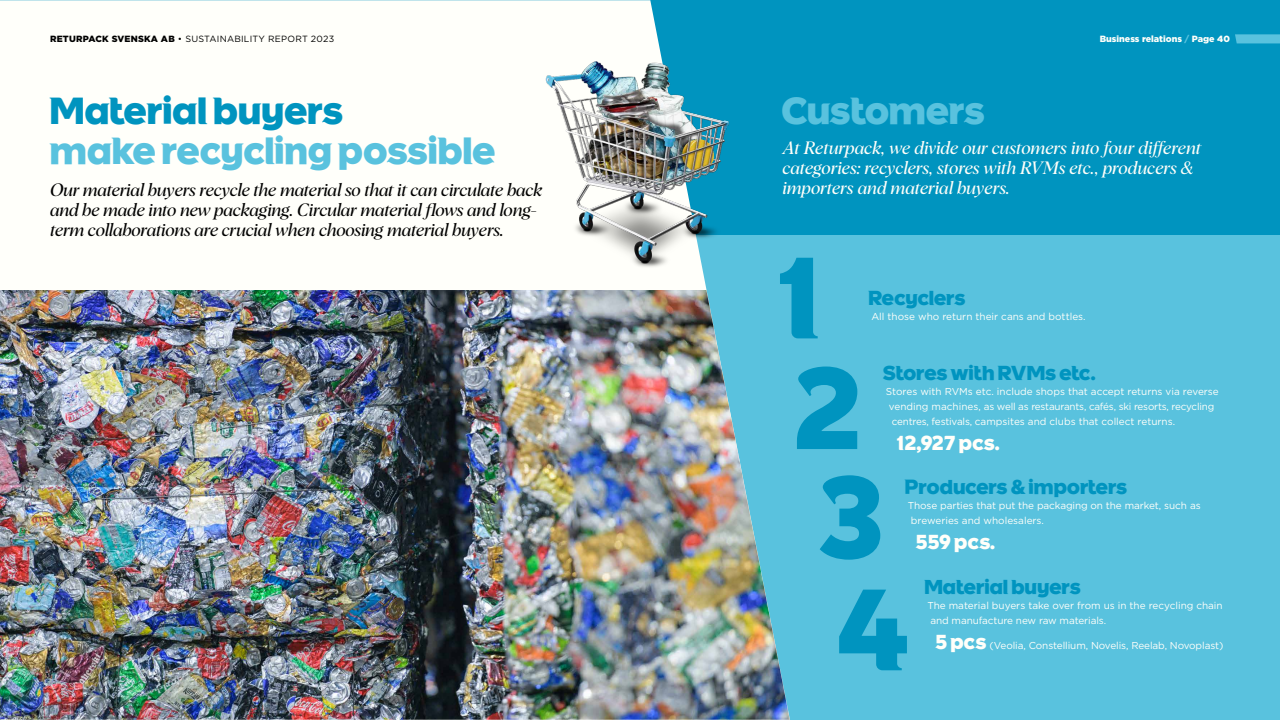
<style>
.page{position:relative;width:1280px;height:720px;background:#0094bf}
.page>*{position:absolute;margin:0;border:0;box-sizing:border-box;transform-origin:0 0}
.t1{font:900 37.5px "Pantamera";color:#59c2de}
.t2{font:900 37.5px "Pantamera";color:#0094bf}
.t3{font:900 20px "Pantamera";color:#0094bf}
.t4{font:900 20px "Pantamera";color:#fffffa}
.t5{font:italic 17.5px/20px "Albra";letter-spacing:-.01em;color:#000}
.t6{font:italic 17.5px/20px "Albra";color:#fffffa}
.t7{font:10px/15px "Gotham";letter-spacing:-.01em;color:#fffffa}
.t8{font:9px "Gotham";letter-spacing:.025em;color:#000}
.t9{font:900 9px "Gotham";color:#fffffa}
.s1{font-weight:900}
.s2{color:#59c2de}
.s3{font-family:"Pantamera";font-weight:900;font-size:20px}
</style>
<div class="page">
<div style="left:314px;top:236px;width:966px;height:484px;background:#59c2de"></div>
<div style="left:0;top:0;width:790px;height:290px;background:#fffffa"></div>
<svg style="left:1235px;top:34px;width:45px;height:9px"></svg>
<img style="left:0;top:290px;width:790px;height:430px">
<svg style="left:780px;top:258px;width:38px;height:80px"></svg>
<svg style="left:797px;top:367px;width:60px;height:82px"></svg>
<svg style="left:820px;top:475px;width:60px;height:85px"></svg>
<svg style="left:839px;top:590px;width:68px;height:80px"></svg>
<img style="left:508px;top:0;width:266px;height:290px">
<p class="t8" style="left:50px;top:33px;width:286px"><span class="s1">RETURPACK SVENSKA AB</span> • SUSTAINABILITY REPORT 2023</p>
<p class="t9" style="left:1100px;top:32px;width:132px">Business relations <span class="s2">/</span> Page 40</p>
<h1 class="t2" style="left:50px;top:88px;width:294px">Material buyers</h1>
<h1 class="t1" style="left:50px;top:128px;width:447px">make recycling possible</h1>
<h1 class="t1" style="left:782px;top:88px;width:204px">Customers</h1>
<h3 class="t6" style="left:782px;top:136px;width:420px">At Returpack, we divide our customers into four different categories: recyclers, stores with RVMs etc., producers &amp;</h3>
<h3 class="t5" style="left:50px;top:178px;width:494px">Our material buyers recycle the material so that it can circulate back</h3>
<h3 class="t6" style="left:782px;top:176px;width:229px">importers and material buyers.</h3>
<h3 class="t5" style="left:50px;top:198px;width:488px">and be made into new packaging. Circular material flows and long&shy;term collaborations are crucial when choosing material buyers.</h3>
<h2 class="t3" style="left:868px;top:286px;width:98px">Recyclers</h2>
<p class="t7" style="left:871px;top:309px;width:216px">All those who return their cans and bottles.</p>
<h2 class="t3" style="left:883px;top:361px;width:214px">Stores with RVMs etc.</h2>
<p class="t7" style="left:889px;top:384px;width:331px;text-indent:-3px">Stores with RVMs etc. include shops that accept returns via reverse vending machines, as well as restaurants, cafés, ski resorts, recycling centres, festivals, campsites and clubs that collect returns.</p>
<h2 class="t4" style="left:896px;top:431px;width:105px">12,927 pcs.</h2>
<h2 class="t3" style="left:905px;top:475px;width:224px">Producers &amp; importers</h2>
<p class="t7" style="left:911px;top:498px;width:291px;text-indent:-3px">Those parties that put the packaging on the market, such as breweries and wholesalers.</p>
<h2 class="t4" style="left:916px;top:530px;width:81px">559 pcs.</h2>
<h2 class="t3" style="left:924px;top:575px;width:158px">Material buyers</h2>
<p class="t7" style="left:930px;top:598px;width:294px;text-indent:-3px">The material buyers take over from us in the recycling chain and manufacture new raw materials.</p>
<p class="t7" style="left:935px;top:638px;width:290px"><span class="s3">5 pcs</span> (Veolia, Constellium, Novelis, Reelab, Novoplast)</p>
</div>
